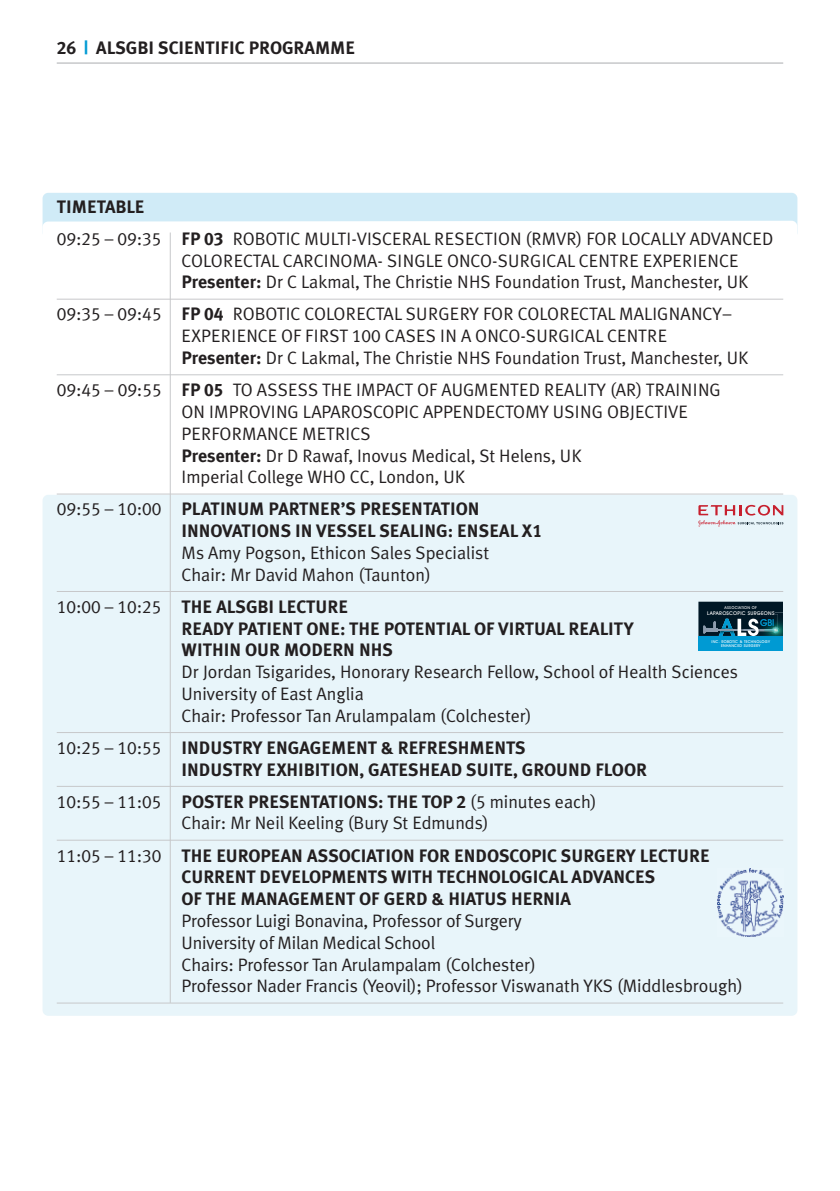
<style>
.page{position:relative;width:840px;height:1191px;background:#fff}
.page>*{position:absolute;margin:0;border:0;box-sizing:border-box;transform-origin:0 0}
.t1{font:18px/21.8px "Meta Plus Normal";color:#231f20}
.t2{font:700 18px/21.8px "Meta Plus";color:#231f20}
.t3{font:18px "Meta Plus Bold Caps";color:#231f20}
.t4{font:500 9.6px "Avant Garde IT Cby BT";color:#009ad3}
.t5{font:500 5.2px "Avant Garde IT Cby BT";letter-spacing:.055em;color:#fff}
.t6{font:500 4px/4px "Avant Garde IT Cby BT";letter-spacing:.06em;color:#fff;text-align:center}
.s1{color:#009ad3}
.s2{font-family:"Meta Plus Normal Caps"}
.s3{font-family:"Meta Plus";font-weight:700}
.s4{font-family:"Meta Plus Bold Caps"}
.s5{font-family:"Meta Plus Normal Caps";font-weight:400}
.s6{font-family:"Meta Plus Bold Caps";font-weight:400}
.s7{font-family:"Meta Plus Normal";font-weight:400}
.s8{color:#0093ca}
</style>
<div class="page">
<hr style="left:57px;top:62px;width:725px;height:2px;background:#c7c8ca">
<div style="left:43px;top:193px;width:754px;height:45px;background:#d0ebf7;border-radius:6px"></div>
<svg style="left:42px;top:221px;width:755px;height:289px"></svg>
<div style="left:43px;top:495px;width:754px;height:520px;background:#e8f5fa;border-radius:6px"></div>
<hr style="left:57px;top:299px;width:725px;height:1px;background:#c7c8ca">
<hr style="left:57px;top:374px;width:725px;height:1px;background:#c7c8ca">
<hr style="left:57px;top:493px;width:725px;height:1px;background:#c7c8ca">
<hr style="left:57px;top:591px;width:725px;height:1px;background:#c7c8ca">
<hr style="left:57px;top:732px;width:725px;height:1px;background:#c7c8ca">
<hr style="left:57px;top:786px;width:725px;height:1px;background:#c7c8ca">
<hr style="left:57px;top:839px;width:725px;height:1px;background:#c7c8ca">
<hr style="left:57px;top:1002px;width:725px;height:1px;background:#c7c8ca">
<hr style="left:170px;top:232px;width:1px;height:771px;background:#c7c8ca">
<img style="left:717px;top:868px;width:66px;height:68px">
<div style="left:698px;top:636px;width:84px;height:15px;background:#009ad3"></div>
<svg style="left:698px;top:601px;width:84px;height:35px;background:#203d4b"></svg>
<svg style="left:698px;top:505px;width:85px;height:22px"></svg>
<p class="t3" style="left:57px;top:37px;width:300px">26 <span class="s1">|</span> ALSGBI SCIENTIFIC PROGRAMME</p>
<p class="t2" style="left:57px;top:195px;width:89px">TIMETABLE</p>
<p class="t1" style="left:181px;top:227px;width:593px;text-indent:-125px"><span class="s2">09:25 – 09:35</span> <span class="s3">FP</span> <span class="s4">03</span> ROBOTIC MULTI-VISCERAL RESECTION (RMVR) FOR LOCALLY ADVANCED<br>COLORECTAL CARCINOMA- SINGLE ONCO-SURGICAL CENTRE EXPERIENCE<br><span class="s3">Presenter:</span> Dr C Lakmal, The Christie NHS Foundation Trust, Manchester, UK</p>
<p class="t1" style="left:181px;top:303px;width:568px;text-indent:-125px"><span class="s2">09:35 – 09:45</span> <span class="s3">FP</span> <span class="s4">04</span> ROBOTIC COLORECTAL SURGERY FOR COLORECTAL MALIGNANCY–<br>EXPERIENCE OF FIRST <span class="s2">100</span> CASES IN A ONCO-SURGICAL CENTRE<br><span class="s3">Presenter:</span> Dr C Lakmal, The Christie NHS Foundation Trust, Manchester, UK</p>
<p class="t1" style="left:181px;top:379px;width:540px;text-indent:-125px"><span class="s2">09:45 – 09:55</span> <span class="s3">FP</span> <span class="s4">05</span> TO ASSESS THE IMPACT OF AUGMENTED REALITY (AR) TRAINING ON IMPROVING LAPAROSCOPIC APPENDECTOMY USING OBJECTIVE PERFORMANCE METRICS<br><span class="s3">Presenter:</span> Dr D Rawaf, Inovus Medical, St Helens, UK<br>Imperial College WHO CC, London, UK</p>
<p class="t2" style="left:181px;top:498px;width:361px;text-indent:-125px"><span class="s5">09:55 – 10:00</span> PLATINUM PARTNER’S PRESENTATION<br>INNOVATIONS IN VESSEL SEALING: ENSEAL X<span class="s6">1</span></p>
<p class="t1" style="left:181px;top:542px;width:309px">Ms Amy Pogson, Ethicon Sales Specialist<br>Chair: Mr David Mahon (Taunton)</p>
<p class="t2" style="left:181px;top:595px;width:453px;text-indent:-125px"><span class="s5">10:00 – 10:25</span> THE ALSGBI LECTURE<br>READY PATIENT ONE: THE POTENTIAL OF VIRTUAL REALITY<br>WITHIN OUR MODERN NHS</p>
<p class="t1" style="left:181px;top:661px;width:557px">Dr Jordan Tsigarides, Honorary Research Fellow, School of Health Sciences<br>University of East Anglia<br>Chair: Professor Tan Arulampalam (Colchester)</p>
<p class="t2" style="left:181px;top:736px;width:466px;text-indent:-125px"><span class="s5">10:25 – 10:55</span> INDUSTRY ENGAGEMENT &amp; REFRESHMENTS<br>INDUSTRY EXHIBITION, GATESHEAD SUITE, GROUND FLOOR</p>
<p class="t2" style="left:57px;top:790px;width:541px"><span class="s5">10:55 – 11:05</span> POSTER PRESENTATIONS: THE TOP <span class="s6">2</span> <span class="s7">(</span><span class="s5">5</span> <span class="s7">minutes each)</span></p>
<p class="t1" style="left:181px;top:812px;width:308px">Chair: Mr Neil Keeling (Bury St Edmunds)</p>
<p class="t2" style="left:181px;top:844px;width:529px;text-indent:-125px"><span class="s5">11:05 – 11:30</span> THE EUROPEAN ASSOCIATION FOR ENDOSCOPIC SURGERY LECTURE<br>CURRENT DEVELOPMENTS WITH TECHNOLOGICAL ADVANCES<br>OF THE MANAGEMENT OF GERD &amp; HIATUS HERNIA</p>
<p class="t1" style="left:181px;top:909px;width:562px">Professor Luigi Bonavina, Professor of Surgery<br>University of Milan Medical School<br>Chairs: Professor Tan Arulampalam (Colchester)<br>Professor Nader Francis (Yeovil); Professor Viswanath YKS (Middlesbrough)</p>
<p class="t6" style="left:724px;top:606px;width:34px">ASSOCIATION OF</p>
<p class="t5" style="left:706px;top:611px;width:69px">LAPAROSCOPIC SURGEONS</p>
<p class="t4" style="left:759px;top:619px;width:16px"><span class="s8">G</span>BI</p>
<p class="t6" style="left:711px;top:640px;width:60px">INC. ROBOTIC &amp; TECHNOLOGY<br>ENHANCED SURGERY</p>
</div>
